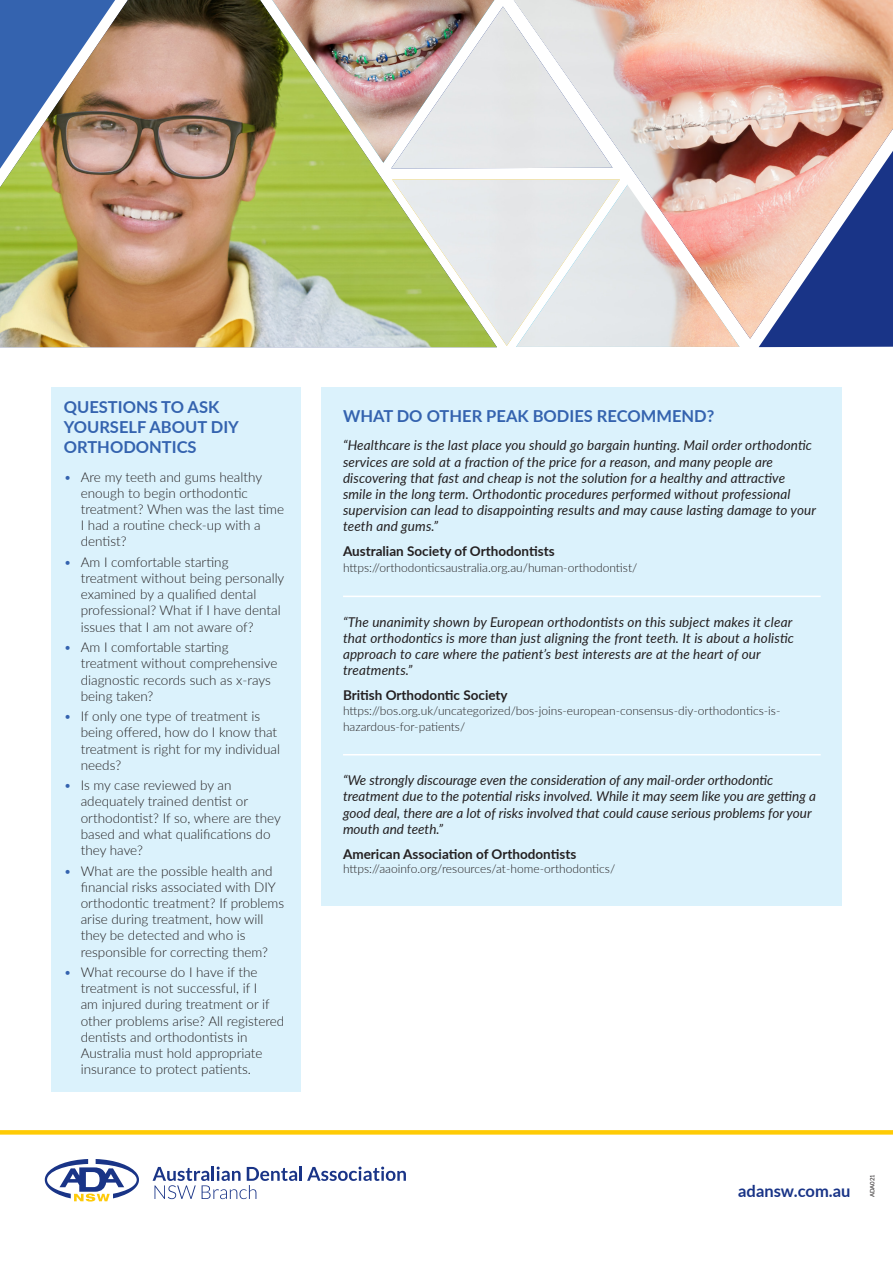
<style>
.page{position:relative;width:893px;height:1263px;background:#fff}
.page>*{position:absolute;margin:0;border:0;box-sizing:border-box;transform-origin:0 0}
.t1{font:700 16.5px/19.8px "Lato";color:#3463af}
.t2{font:700 16.5px "Lato";color:#193487}
.t3{font:300 13.5px/16.2px "Lato";color:#231f20}
.t4{font:italic 13.5px/16.2px "Lato";letter-spacing:.01em;color:#231f20}
.t5{font:700 13.5px "Lato";color:#231f20}
.t6{font:300 12px/16.2px "Lato";color:#231f20}
.t7{font:6px "Lato";color:#231f20}
.s1{color:#3463af}
</style>
<div class="page">
<div style="left:51px;top:387px;width:249px;height:705px;background:#dbf2fc"></div>
<svg style="left:794px;top:339px;width:99px;height:8px"></svg>
<img style="left:794px;top:0;width:99px;height:339px">
<img style="left:0;top:0;width:455px;height:347px">
<svg style="left:455px;top:0;width:339px;height:348px;background:#e2d0ca"></svg>
<div style="left:322px;top:387px;width:520px;height:519px;background:#dbf2fc"></div>
<hr style="left:343px;top:596px;width:478px;height:1px;background:#fff">
<hr style="left:343px;top:754px;width:478px;height:1px;background:#fff">
<svg style="left:0;top:1130px;width:893px;height:4px;background:#ffcc0c"></svg>
<svg style="left:45px;top:1159px;width:94px;height:42px"></svg>
<svg style="left:153px;top:1166px;width:253px;height:33px"></svg>
<p class="t1" style="left:64px;top:396px;width:177px">QUESTIONS TO ASK<br>YOURSELF ABOUT DIY<br>ORTHODONTICS</p>
<p class="t3" style="left:81px;top:468px;width:205px;text-indent:-17px"><span class="s1">•</span> Are my teeth and gums healthy enough to begin orthodontic treatment? When was the last time<br>I had a routine check-up with a dentist?</p>
<p class="t3" style="left:81px;top:553px;width:205px;text-indent:-17px"><span class="s1">•</span> Am I comfortable starting treatment without being personally examined by a qualified dental professional? What if I have dental issues that I am not aware of?</p>
<p class="t3" style="left:81px;top:639px;width:198px;text-indent:-17px"><span class="s1">•</span> Am I comfortable starting treatment without comprehensive diagnostic records such as x-rays being taken?</p>
<p class="t3" style="left:81px;top:708px;width:201px;text-indent:-17px"><span class="s1">•</span> If only one type of treatment is being offered, how do I know that treatment is right for my individual needs?</p>
<p class="t3" style="left:81px;top:777px;width:202px;text-indent:-17px"><span class="s1">•</span> Is my case reviewed by an adequately trained dentist or orthodontist? If so, where are they based and what qualifications do they have?</p>
<p class="t3" style="left:81px;top:862px;width:205px;text-indent:-17px"><span class="s1">•</span> What are the possible health and financial risks associated with DIY orthodontic treatment? If problems arise during treatment, how will they be detected and who is responsible for correcting them?</p>
<p class="t3" style="left:81px;top:963px;width:205px;text-indent:-17px"><span class="s1">•</span> What recourse do I have if the treatment is not successful, if I<br>am injured during treatment or if other problems arise? All registered dentists and orthodontists in<br>Australia must hold appropriate insurance to protect patients.</p>
<p class="t1" style="left:343px;top:405px;width:373px">WHAT DO OTHER PEAK BODIES RECOMMEND?</p>
<p class="t4" style="left:343px;top:437px;width:474px">“Healthcare is the last place you should go bargain hunting. Mail order orthodontic services are sold at a fraction of the price for a reason, and many people are discovering that fast and cheap is not the solution for a healthy and attractive smile in the long term. Orthodontic procedures performed without professional supervision can lead to disappointing results and may cause lasting damage to your teeth and gums.”</p>
<p class="t5" style="left:343px;top:541px;width:213px">Australian Society of Orthodontists</p>
<p class="t6" style="left:343px;top:559px;width:296px">https://orthodonticsaustralia.org.au/human-orthodontist/</p>
<p class="t4" style="left:343px;top:613px;width:452px">“The unanimity shown by European orthodontists on this subject makes it clear that orthodontics is more than just aligning the front teeth. It is about a holistic approach to care where the patient’s best interests are at the heart of our treatments.”</p>
<p class="t5" style="left:343px;top:685px;width:166px">British Orthodontic Society</p>
<p class="t6" style="left:343px;top:702px;width:439px">https://bos.org.uk/uncategorized/bos-joins-european-consensus-diy-orthodontics-is&shy;hazardous-for-patients/</p>
<p class="t4" style="left:343px;top:772px;width:474px">“We strongly discourage even the consideration of any mail-order orthodontic treatment due to the potential risks involved. While it may seem like you are getting a good deal, there are a lot of risks involved that could cause serious problems for your mouth and teeth.”</p>
<p class="t5" style="left:343px;top:844px;width:235px">American Association of Orthodontists</p>
<p class="t6" style="left:343px;top:860px;width:274px">https://aaoinfo.org/resources/at-home-orthodontics/</p>
<p class="t2" style="left:738px;top:1179px;width:114px">adansw.com.au</p>
<p class="t7" style="left:868px;top:1197px;width:25px;rotate:-90deg">ADA021</p>
</div>
